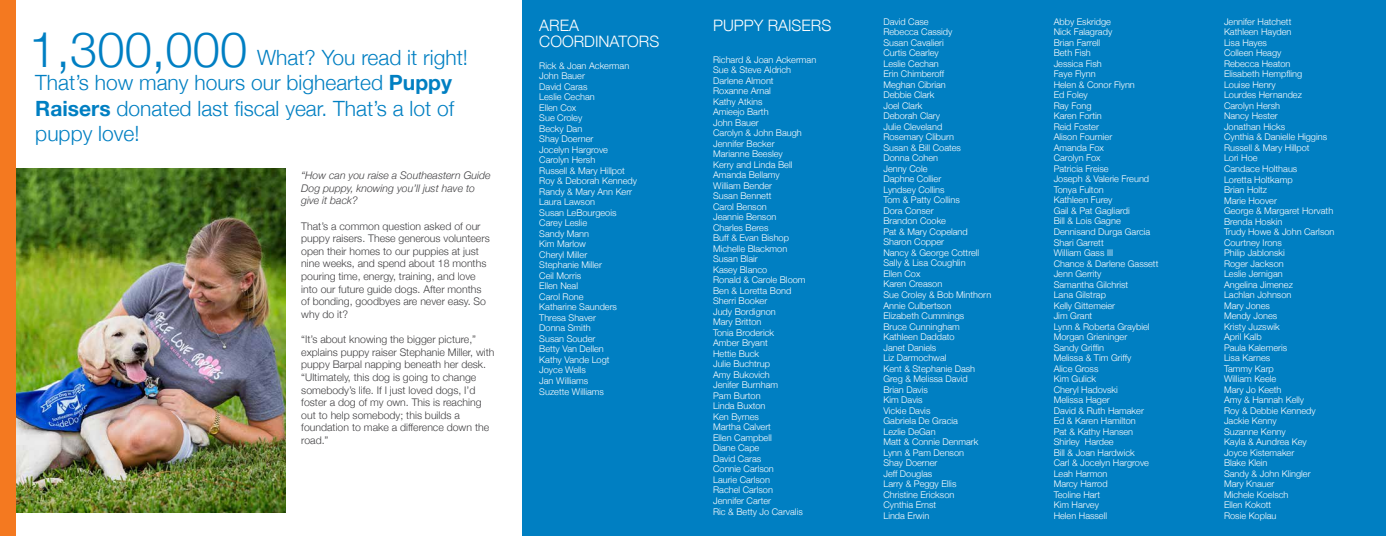
<style>
.page{position:relative;width:1386px;height:536px;background:#fff}
.page>*{position:absolute;margin:0;border:0;box-sizing:border-box;transform-origin:0 0}
.t1{font:300 49px "Helvetica Neue";color:#007fc3}
.t2{font:300 21px/25.2px "Helvetica Neue";color:#007fc2}
.t3{font:300 15.75px/15.8px "Helvetica Neue";color:#fff}
.t4{font:300 10.5px/12.6px "Helvetica Neue";color:#414042}
.t5{font:italic 300 10.5px/12.6px "Helvetica Neue";color:#414042}
.t6{font:300 9.19px/10.5px "Helvetica Neue";color:#fff}
.s1{font-weight:700}
</style>
<div class="page">
<div style="left:523px;top:0;width:863px;height:536px;background:#007fc2"></div>
<img style="left:15px;top:168px;width:271px;height:344px">
<div style="left:0;top:0;width:15px;height:536px;background:#f47920"></div>
<h1 class="t1" style="left:29px;top:10px;width:219px">1,300,000</h1>
<h2 class="t2" style="left:35px;top:44px;width:434px;text-indent:222px">What? You read it right!<br>That’s how many hours our bighearted <span class="s1">Puppy<br>Raisers</span> donated last fiscal year. That’s a lot of puppy love!</h2>
<p class="t5" style="left:301px;top:168px;width:191px">“How can you raise a Southeastern Guide<br>Dog puppy, knowing you’ll just have to give it back?</p>
<p class="t4" style="left:301px;top:219px;width:190px">That’s a common question asked of our puppy raisers. These generous volunteers open their homes to our puppies at just nine weeks, and spend about 18 months pouring time, energy, training, and love into our future guide dogs. After months of bonding, goodbyes are never easy. So why do it?</p>
<p class="t4" style="left:301px;top:332px;width:195px">“It’s about knowing the bigger picture,” explains puppy raiser Stephanie Miller, with puppy Barpal napping beneath her desk. “Ultimately, this dog is going to change somebody’s life. If I just loved dogs, I’d foster a dog of my own. This is reaching out to help somebody; this builds a foundation to make a difference down the road.”</p>
<h3 class="t3" style="left:539px;top:17px;width:122px">AREA<br>COORDINATORS</h3>
<p class="t6" style="left:539px;top:60px;width:99px">Rick &amp; Joan Ackerman<br>John Bauer<br>David Caras<br>Leslie Cechan<br>Ellen Cox<br>Sue Croley<br>Becky Dan<br>Shay Doerner<br>Jocelyn Hargrove<br>Carolyn Hersh<br>Russell &amp; Mary Hillpot<br>Roy &amp; Deborah Kennedy<br>Randy &amp; Mary Ann Kerr<br>Laura Lawson<br>Susan LeBourgeois<br>Carey Leslie<br>Sandy Mann<br>Kim Marlow<br>Cheryl Miller<br>Stephanie Miller<br>Ceil Morris<br>Ellen Neal<br>Carol Rone<br>Katharine Saunders<br>Thresa Shaver<br>Donna Smith<br>Susan Souder<br>Betty Van Dellen<br>Kathy Vande Logt<br>Joyce Wells<br>Jan Williams<br>Suzette Williams</p>
<h3 class="t3" style="left:713px;top:17px;width:120px">PUPPY RAISERS</h3>
<p class="t6" style="left:713px;top:53px;width:105px">Richard &amp; Joan Ackerman<br>Sue &amp; Steve Aldrich<br>Darlene Almont<br>Roxanne Arnal<br>Kathy Atkins<br>Amieejo Barth<br>John Bauer<br>Carolyn &amp; John Baugh<br>Jennifer Becker<br>Marianne Beesley<br>Kerry and Linda Bell<br>Amanda Bellamy<br>William Bender<br>Susan Bennett<br>Carol Benson<br>Jeannie Benson<br>Charles Beres<br>Buff &amp; Evan Bishop<br>Michelle Blackmon<br>Susan Blair<br>Kasey Blanco<br>Ronald &amp; Carole Bloom<br>Ben &amp; Loretta Bond<br>Sherri Booker<br>Judy Bordignon<br>Mary Britton<br>Tonia Broderick<br>Amber Bryant<br>Hettie Buck<br>Julie Buchtrup<br>Amy Bukovich<br>Jenifer Burnham<br>Pam Burton<br>Linda Buxton<br>Ken Byrnes<br>Martha Calvert<br>Ellen Campbell<br>Diane Cape<br>David Caras<br>Connie Carlson<br>Laurie Carlson<br>Rachel Carlson<br>Jennifer Carter<br>Ric &amp; Betty Jo Carvalis</p>
<p class="t6" style="left:883px;top:16px;width:109px">David Case<br>Rebecca Cassidy<br>Susan Cavalieri<br>Curtis Cearley<br>Leslie Cechan<br>Erin Chimberoff<br>Meghan Cibrian<br>Debbie Clark<br>Joel Clark<br>Deborah Clary<br>Julie Cleveland<br>Rosemary Cliburn<br>Susan &amp; Bill Coates<br>Donna Cohen<br>Jenny Cole<br>Daphne Collier<br>Lyndsey Collins<br>Tom &amp; Patty Collins<br>Dora Conser<br>Brandon Cooke<br>Pat &amp; Mary Copeland<br>Sharon Copper<br>Nancy &amp; George Cottrell<br>Sally &amp; Lisa Coughlin<br>Ellen Cox<br>Karen Creason<br>Sue Croley &amp; Bob Minthorn<br>Annie Culbertson<br>Elizabeth Cummings<br>Bruce Cunningham<br>Kathleen Daddato<br>Janet Daniels<br>Liz Darmochwal<br>Kent &amp; Stephanie Dash<br>Greg &amp; Melissa David<br>Brian Davis<br>Kim Davis<br>Vickie Davis<br>Gabriela De Gracia<br>Lezlie DeGan<br>Matt &amp; Connie Denmark<br>Lynn &amp; Pam Denson<br>Shay Doerner<br>Jeff Douglas<br>Larry &amp; Peggy Ellis<br>Christine Erickson<br>Cynthia Ernst<br>Linda Erwin</p>
<p class="t6" style="left:1054px;top:16px;width:106px">Abby Eskridge<br>Nick Falagrady<br>Brian Farrell<br>Beth Fish<br>Jessica Fish<br>Faye Flynn<br>Helen &amp; Conor Flynn<br>Ed Foley<br>Ray Fong<br>Karen Fortin<br>Reid Foster<br>Alison Fournier<br>Amanda Fox<br>Carolyn Fox<br>Patricia Freise<br>Joseph &amp; Valerie Freund<br>Tonya Fulton<br>Kathleen Furey<br>Gail &amp; Pat Gagliardi<br>Bill &amp; Lois Gagne<br>Dennisand Durga Garcia<br>Shari Garrett<br>William Gass III<br>Chance &amp; Darlene Gassett<br>Jenn Gerrity<br>Samantha Gilchrist<br>Lana Gilstrap<br>Kelly Gittemeier<br>Jim Grant<br>Lynn &amp; Roberta Graybiel<br>Morgan Grieninger<br>Sandy Griffin<br>Melissa &amp; Tim Griffy<br>Alice Gross<br>Kim Gulick<br>Cheryl Hadovski<br>Melissa Hager<br>David &amp; Ruth Hamaker<br>Ed &amp; Karen Hamilton<br>Pat &amp; Kathy Hansen<br>Shirley Hardee<br>Bill &amp; Joan Hardwick<br>Carl &amp; Jocelyn Hargrove<br>Leah Harmon<br>Marcy Harrod<br>Teoline Hart<br>Kim Harvey<br>Helen Hassell</p>
<p class="t6" style="left:1224px;top:16px;width:112px">Jennifer Hatchett<br>Kathleen Hayden<br>Lisa Hayes<br>Colleen Heagy<br>Rebecca Heaton<br>Elisabeth Hempfling<br>Louise Henry<br>Lourdes Hernandez<br>Carolyn Hersh<br>Nancy Hester<br>Jonathan Hicks<br>Cynthia &amp; Danielle Higgins<br>Russell &amp; Mary Hillpot<br>Lori Hoe<br>Candace Holthaus<br>Loretta Holtkamp<br>Brian Holtz<br>Marie Hoover<br>George &amp; Margaret Horvath<br>Brenda Hoskin<br>Trudy Howe &amp; John Carlson<br>Courtney Irons<br>Philip Jablonski<br>Roger Jackson<br>Leslie Jernigan<br>Angelina Jimenez<br>Lachlan Johnson<br>Mary Jones<br>Mendy Jones<br>Kristy Juzswik<br>April Kalb<br>Paula Kalemeris<br>Lisa Karnes<br>Tammy Karp<br>William Keele<br>Mary Jo Keeth<br>Amy &amp; Hannah Kelly<br>Roy &amp; Debbie Kennedy<br>Jackie Kenny<br>Suzanne Kenny<br>Kayla &amp; Aundrea Key<br>Joyce Kistemaker<br>Blake Klein<br>Sandy &amp; John Klingler<br>Mary Knauer<br>Michele Koelsch<br>Ellen Kokott<br>Rosie Koplau</p>
</div>
